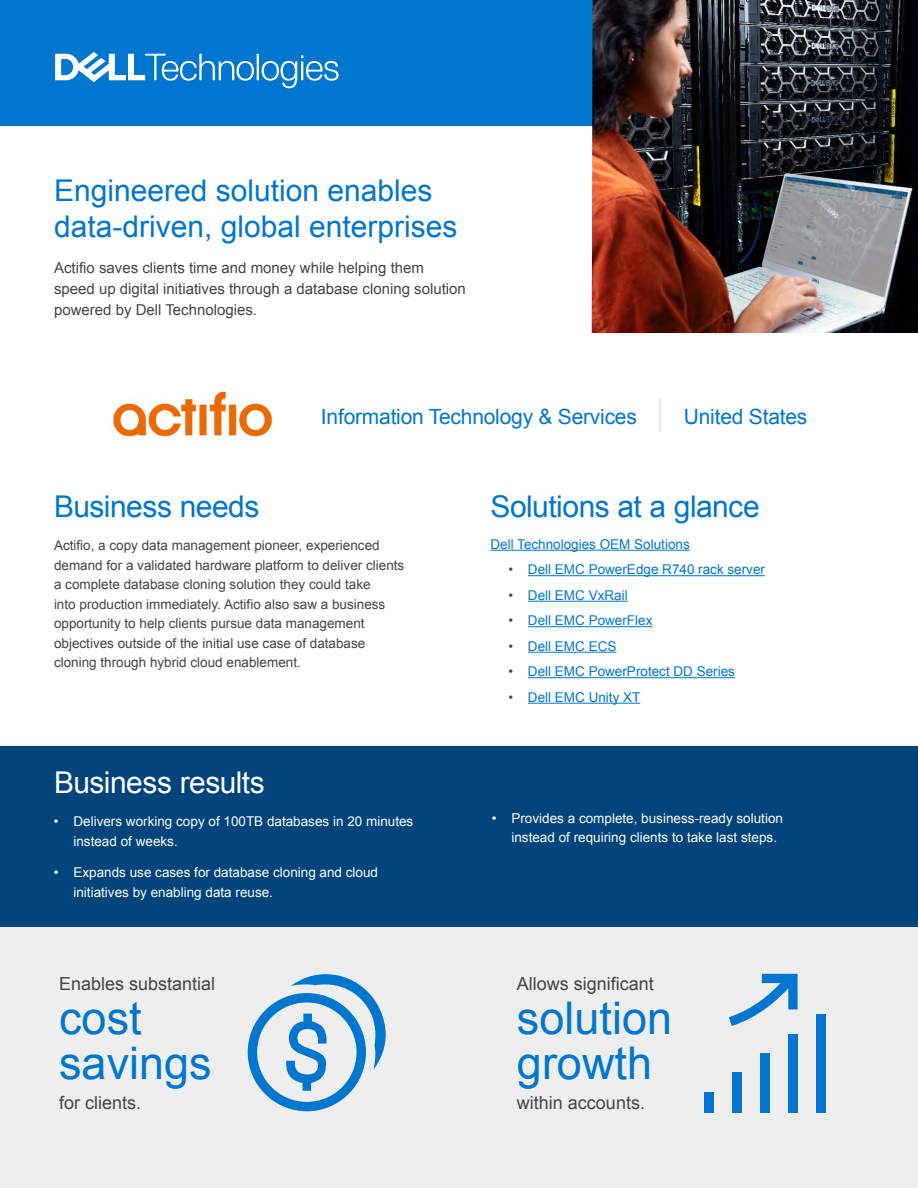
<style>
.page{position:relative;width:918px;height:1188px;background:#fff}
.page>*{position:absolute;margin:0;border:0;box-sizing:border-box;transform-origin:0 0}
.t1{font:45px/45px "Arial";color:#0076ce}
.t2{font:30px/36px "Arial";color:#0076ce}
.t3{font:30px "Arial";letter-spacing:-.02em;color:#0076ce}
.t4{font:30px "Arial";letter-spacing:-.02em;color:#fff}
.t5{font:21px "Arial";letter-spacing:-.01em;color:#0076ce}
.t6{font:18px "Arial";color:#444}
.t7{font:15px/21px "Arial";color:#444}
.t8{font:13.5px/19.5px "Arial";color:#444}
.t9{font:13.5px/19.5px "Arial";color:#fff}
.t10{font:13.5px "Arial";color:#0076ce}
.s1{font-size:36px;color:#eee}
.s2{color:#444}
</style>
<div class="page">
<div style="left:0;top:0;width:606px;height:126px;background:#0076ce"></div>
<svg style="left:55px;top:52px;width:284px;height:36px"></svg>
<img style="left:592px;top:0;width:326px;height:333px">
<div style="left:0;top:927px;width:918px;height:261px;background:#eee"></div>
<div style="left:0;top:747px;width:918px;height:180px;background:#00447c"></div>
<hr style="left:490px;top:550px;width:200px;height:1px;background:#0076ce">
<hr style="left:528px;top:575px;width:237px;height:1px;background:#0076ce">
<hr style="left:528px;top:601px;width:100px;height:1px;background:#0076ce">
<hr style="left:528px;top:626px;width:125px;height:1px;background:#0076ce">
<hr style="left:528px;top:652px;width:89px;height:1px;background:#0076ce">
<hr style="left:528px;top:677px;width:207px;height:1px;background:#0076ce">
<hr style="left:528px;top:703px;width:112px;height:1px;background:#0076ce">
<img style="left:113px;top:391px;width:159px;height:48px">
<svg style="left:248px;top:974px;width:138px;height:137px"></svg>
<div style="left:816px;top:1014px;width:10px;height:99px;background:#0076ce"></div>
<div style="left:788px;top:1034px;width:10px;height:79px;background:#0076ce"></div>
<div style="left:760px;top:1053px;width:10px;height:60px;background:#0076ce"></div>
<div style="left:732px;top:1072px;width:10px;height:40px;background:#0076ce"></div>
<div style="left:704px;top:1092px;width:10px;height:21px;background:#0076ce"></div>
<svg style="left:729px;top:974px;width:69px;height:52px"></svg>
<h2 class="t2" style="left:54px;top:172px;width:405px">Engineered solution enables data-driven, global enterprises</h2>
<p class="t7" style="left:54px;top:257px;width:413px">Actifio saves clients time and money while helping them speed up digital initiatives through a database cloning solution powered by Dell Technologies.</p>
<h3 class="t5" style="left:321px;top:403px;width:488px">Information Technology &amp; Services <span class="s1">|</span> United States</h3>
<h2 class="t3" style="left:54px;top:487px;width:207px">Business needs</h2>
<p class="t8" style="left:54px;top:536px;width:352px">Actifio, a copy data management pioneer, experienced demand for a validated hardware platform to deliver clients a complete database cloning solution they could take<br>into production immediately. Actifio also saw a business opportunity to help clients pursue data management objectives outside of the initial use case of database cloning through hybrid cloud enablement.</p>
<h2 class="t4" style="left:54px;top:762px;width:212px">Business results</h2>
<p class="t9" style="left:73px;top:812px;width:341px;text-indent:-19px">• Delivers working copy of 100TB databases in 20 minutes instead of weeks.</p>
<p class="t9" style="left:73px;top:863px;width:306px;text-indent:-19px">• Expands use cases for database cloning and cloud initiatives by enabling data reuse.</p>
<h2 class="t3" style="left:490px;top:487px;width:271px">Solutions at a glance</h2>
<p class="t10" style="left:490px;top:535px;width:201px">Dell Technologies OEM Solutions</p>
<p class="t10" style="left:508px;top:561px;width:258px"><span class="s2">•</span> Dell EMC PowerEdge R740 rack server</p>
<p class="t10" style="left:508px;top:586px;width:121px"><span class="s2">•</span> Dell EMC VxRail</p>
<p class="t10" style="left:508px;top:612px;width:146px"><span class="s2">•</span> Dell EMC PowerFlex</p>
<p class="t10" style="left:508px;top:637px;width:109px"><span class="s2">•</span> Dell EMC ECS</p>
<p class="t10" style="left:508px;top:663px;width:228px"><span class="s2">•</span> Dell EMC PowerProtect DD Series</p>
<p class="t10" style="left:508px;top:688px;width:134px"><span class="s2">•</span> Dell EMC Unity XT</p>
<p class="t9" style="left:511px;top:808px;width:273px;text-indent:-19px">• Provides a complete, business-ready solution instead of requiring clients to take last steps.</p>
<h3 class="t6" style="left:59px;top:972px;width:158px">Enables substantial</h3>
<h3 class="t6" style="left:517px;top:972px;width:139px">Allows significant</h3>
<h1 class="t1" style="left:59px;top:997px;width:154px">cost savings</h1>
<h1 class="t1" style="left:517px;top:997px;width:157px">solution growth</h1>
<h3 class="t6" style="left:59px;top:1091px;width:84px">for clients.</h3>
<h3 class="t6" style="left:517px;top:1091px;width:130px">within accounts.</h3>
</div>
